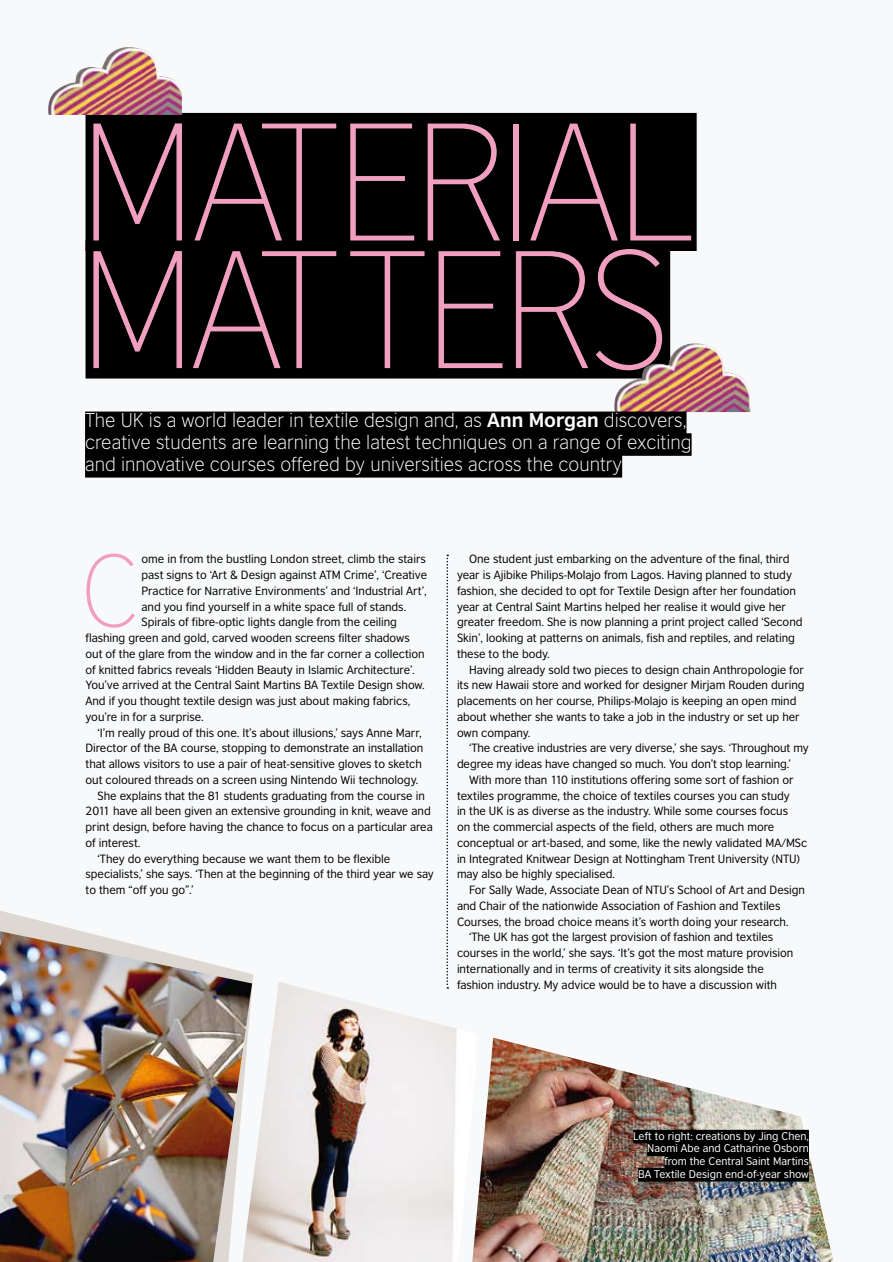
<style>
.page{position:relative;width:893px;height:1262px;background:#fff}
.page>*{position:absolute;margin:0;border:0;box-sizing:border-box;transform-origin:0 0}
.t1{font:200 157.5px/127.5px "British Council Sans";letter-spacing:-.04em;color:#f19fc1}
.t2{font:200 96.15px "British Council Sans";color:#f19fc1}
.t3{font:300 18.75px/21.8px "British Council Sans";color:#fff}
.t4{font:11.25px/15.8px "British Council Sans";letter-spacing:-.005em;color:#000}
.t5{font:10.5px/12.8px "British Council Sans";color:#fff;text-align:right}
.s1{font-weight:700}
</style>
<div class="page">
<div style="left:0;top:0;width:892px;height:1262px;background:#f8f9fa"></div>
<img style="left:253px;top:982px;width:226px;height:280px">
<svg style="left:0;top:910px;width:253px;height:352px"></svg>
<div style="left:86px;top:113px;width:610px;height:138px;background:#000"></div>
<div style="left:86px;top:240px;width:584px;height:138px;background:#000"></div>
<img style="left:0;top:931px;width:252px;height:331px">
<svg style="left:446px;top:554px;width:2px;height:434px"></svg>
<img style="left:472px;top:1037px;width:361px;height:224px">
<div style="left:633px;top:1129px;width:175px;height:14px;background:#000"></div>
<div style="left:647px;top:1142px;width:161px;height:14px;background:#000"></div>
<div style="left:664px;top:1155px;width:144px;height:13px;background:#000"></div>
<div style="left:638px;top:1168px;width:171px;height:13px;background:#000"></div>
<img style="left:614px;top:343px;width:137px;height:69px">
<div style="left:85px;top:411px;width:601px;height:23px;background:#000"></div>
<div style="left:85px;top:433px;width:606px;height:23px;background:#000"></div>
<div style="left:85px;top:455px;width:537px;height:22px;background:#000"></div>
<img style="left:48px;top:47px;width:134px;height:68px">
<h1 class="t1" style="left:78px;top:119px;width:615px">MATERIAL<br>MATTERS</h1>
<h3 class="t3" style="left:85px;top:409px;width:608px">The UK is a world leader in textile design and, as <span class="s1">Ann Morgan</span> discovers, creative students are learning the latest techniques on a range of exciting and innovative courses offered by universities across the country</h3>
<h2 class="t2" style="left:80px;top:537px;width:60px">C</h2>
<p class="t4" style="left:141px;top:551px;width:286px">ome in from the bustling London street, climb the stairs</p>
<p class="t4" style="left:141px;top:567px;width:287px">past signs to ‘Art &amp; Design against ATM Crime’, ‘Creative</p>
<p class="t4" style="left:141px;top:582px;width:287px">Practice for Narrative Environments’ and ‘Industrial Art’,</p>
<p class="t4" style="left:141px;top:598px;width:266px">and you find yourself in a white space full of stands.</p>
<p class="t4" style="left:141px;top:614px;width:257px">Spirals of fibre-optic lights dangle from the ceiling</p>
<p class="t4" style="left:86px;top:630px;width:326px">flashing green and gold, carved wooden screens filter shadows</p>
<p class="t4" style="left:86px;top:645px;width:341px">out of the glare from the window and in the far corner a collection</p>
<p class="t4" style="left:86px;top:661px;width:331px">of knitted fabrics reveals ‘Hidden Beauty in Islamic Architecture’.</p>
<p class="t4" style="left:86px;top:677px;width:341px">You’ve arrived at the Central Saint Martins BA Textile Design show.</p>
<p class="t4" style="left:86px;top:693px;width:326px">And if you thought textile design was just about making fabrics,</p>
<p class="t4" style="left:86px;top:708px;width:120px">you’re in for a surprise.</p>
<p class="t4" style="left:98px;top:724px;width:326px">‘I’m really proud of this one. It’s about illusions,’ says Anne Marr,</p>
<p class="t4" style="left:86px;top:740px;width:339px">Director of the BA course, stopping to demonstrate an installation</p>
<p class="t4" style="left:86px;top:756px;width:338px">that allows visitors to use a pair of heat-sensitive gloves to sketch</p>
<p class="t4" style="left:86px;top:771px;width:334px">out coloured threads on a screen using Nintendo Wii technology.</p>
<p class="t4" style="left:98px;top:787px;width:329px">She explains that the 81 students graduating from the course in</p>
<p class="t4" style="left:86px;top:803px;width:347px">2011 have all been given an extensive grounding in knit, weave and</p>
<p class="t4" style="left:86px;top:819px;width:349px">print design, before having the chance to focus on a particular area</p>
<p class="t4" style="left:86px;top:834px;width:56px">of interest.</p>
<p class="t4" style="left:98px;top:850px;width:294px">‘They do everything because we want them to be flexible</p>
<p class="t4" style="left:86px;top:866px;width:350px">specialists,’ she says. ‘Then at the beginning of the third year we say</p>
<p class="t4" style="left:86px;top:882px;width:109px">to them “off you go”.’</p>
<p class="t4" style="left:457px;top:551px;width:347px;text-indent:12px">One student just embarking on the adventure of the final, third year is Ajibike Philips-Molajo from Lagos. Having planned to study fashion, she decided to opt for Textile Design after her foundation year at Central Saint Martins helped her realise it would give her greater freedom. She is now planning a print project called ‘Second Skin’, looking at patterns on animals, fish and reptiles, and relating these to the body.</p>
<p class="t4" style="left:457px;top:661px;width:349px;text-indent:12px">Having already sold two pieces to design chain Anthropologie for its new Hawaii store and worked for designer Mirjam Rouden during placements on her course, Philips-Molajo is keeping an open mind about whether she wants to take a job in the industry or set up her own company.</p>
<p class="t4" style="left:457px;top:740px;width:353px;text-indent:12px">‘The creative industries are very diverse,’ she says. ‘Throughout my degree my ideas have changed so much. You don’t stop learning.’</p>
<p class="t4" style="left:457px;top:771px;width:352px;text-indent:12px">With more than 110 institutions offering some sort of fashion or textiles programme, the choice of textiles courses you can study<br>in the UK is as diverse as the industry. While some courses focus<br>on the commercial aspects of the field, others are much more conceptual or art-based, and some, like the newly validated MA/MSc in Integrated Knitwear Design at Nottingham Trent University (NTU) may also be highly specialised.</p>
<p class="t4" style="left:469px;top:882px;width:337px">For Sally Wade, Associate Dean of NTU’s School of Art and Design</p>
<p class="t4" style="left:457px;top:897px;width:325px">and Chair of the nationwide Association of Fashion and Textiles</p>
<p class="t4" style="left:457px;top:913px;width:333px">Courses, the broad choice means it’s worth doing your research.</p>
<p class="t4" style="left:469px;top:929px;width:306px">‘The UK has got the largest provision of fashion and textiles</p>
<p class="t4" style="left:457px;top:945px;width:338px">courses in the world,’ she says. ‘It’s got the most mature provision</p>
<p class="t4" style="left:457px;top:960px;width:308px">internationally and in terms of creativity it sits alongside the</p>
<p class="t4" style="left:457px;top:976px;width:321px">fashion industry. My advice would be to have a discussion with</p>
<p class="t5" style="left:633px;top:1129px;width:177px">Left to right: creations by Jing Chen, Naomi Abe and Catharine Osborn from the Central Saint Martins<br>BA Textile Design end-of-year show</p>
</div>
